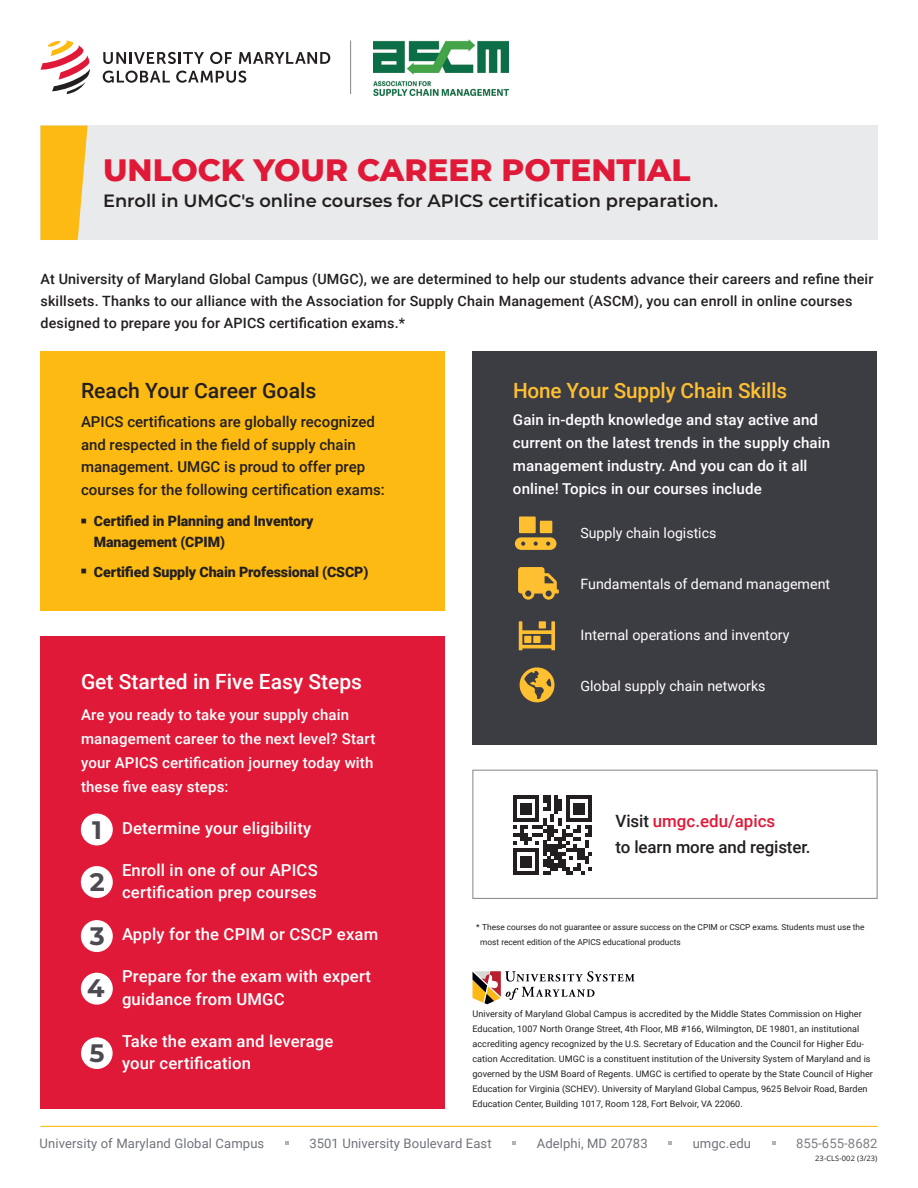
<style>
.page{position:relative;width:918px;height:1188px;background:#fff}
.page>*{position:absolute;margin:0;border:0;box-sizing:border-box;transform-origin:0 0}
.t1{font:800 31.5px "Montserrat";color:#e01938}
.t2{font:100 25.35px "Montserrat";color:#4c4950}
.t3{font:500 21px "Roboto";letter-spacing:-.01em;color:#fec031}
.t4{font:500 21px "Roboto";color:#fff}
.t5{font:500 21px "Roboto";color:#231f20}
.t6{font:600 17.85px "Montserrat";color:#231f20}
.t7{font:500 16.95px/26.2px "Roboto";letter-spacing:-.01em;color:#231f20}
.t8{font:500 16.5px/22.5px "Roboto";letter-spacing:.01em;color:#fff}
.t9{font:500 15px/22.8px "Roboto";letter-spacing:.005em;color:#fff}
.t10{font:500 15px/22.5px "Roboto";color:#231f20}
.t11{font:14.25px "Roboto";color:#fff}
.t12{font:900 14.25px/21px "Roboto";letter-spacing:-.005em;color:#231f20}
.t13{font:500 14.1px/22.5px "Roboto";letter-spacing:.01em;color:#231f20}
.t14{font:13.05px "Roboto";letter-spacing:.005em;color:#6f737a}
.t15{font:13.05px "Roboto";letter-spacing:.005em;color:#7c7e84}
.t16{font:9px/15px "Roboto";letter-spacing:.005em;color:#231f20}
.t17{font:8.4px/15px "Roboto";color:#231f20}
.t18{font:7.5px "Open Sans";letter-spacing:.01em;color:#231f20}
.s1{color:#e01938}
.s2{color:#fff}
</style>
<div class="page">
<svg style="left:103px;top:52px;width:101px;height:12px"></svg>
<svg style="left:210px;top:52px;width:22px;height:12px"></svg>
<svg style="left:239px;top:52px;width:91px;height:12px"></svg>
<svg style="left:103px;top:71px;width:67px;height:12px"></svg>
<svg style="left:176px;top:71px;width:70px;height:12px"></svg>
<svg style="left:41px;top:41px;width:49px;height:53px"></svg>
<hr style="left:350px;top:40px;width:1px;height:54px;background:#888489">
<img style="left:374px;top:40px;width:135px;height:56px">
<div style="left:40px;top:351px;width:406px;height:260px;background:#fcba13"></div>
<div style="left:40px;top:636px;width:406px;height:473px;background:#e01938"></div>
<div style="left:472px;top:351px;width:406px;height:393px;background:#3c3c43"></div>
<svg style="left:473px;top:971px;width:161px;height:33px"></svg>
<div style="left:81px;top:814px;width:32px;height:31px;background:#fff;border-radius:50%"></div>
<div style="left:81px;top:866px;width:32px;height:32px;background:#fff;border-radius:50%"></div>
<div style="left:81px;top:920px;width:32px;height:32px;background:#fff;border-radius:50%"></div>
<div style="left:81px;top:973px;width:32px;height:32px;background:#fff;border-radius:50%"></div>
<div style="left:81px;top:1037px;width:32px;height:32px;background:#fff;border-radius:50%"></div>
<hr style="left:40px;top:1126px;width:838px;height:1px;background:#fcba13">
<svg style="left:285px;top:1141px;width:4px;height:3px"></svg>
<svg style="left:668px;top:1141px;width:4px;height:3px"></svg>
<div style="left:40px;top:126px;width:838px;height:114px;background:#e9eaeb"></div>
<svg style="left:41px;top:126px;width:47px;height:114px;background:#f9bf2b"></svg>
<svg style="left:515px;top:517px;width:42px;height:33px"></svg>
<svg style="left:518px;top:567px;width:41px;height:33px"></svg>
<svg style="left:519px;top:621px;width:36px;height:29px"></svg>
<svg style="left:520px;top:667px;width:35px;height:35px"></svg>
<div style="left:472px;top:770px;width:406px;height:129px;border:1px solid #888489"></div>
<svg style="left:513px;top:795px;width:79px;height:80px"></svg>
<h1 class="t1" style="left:103px;top:147px;width:589px">UNLOCK YOUR CAREER POTENTIAL</h1>
<p class="t6" style="left:103px;top:188px;width:617px">Enroll in UMGC's online courses for APICS certification preparation.</p>
<p class="t13" style="left:40px;top:267px;width:834px">At University of Maryland Global Campus (UMGC), we are determined to help our students advance their careers and refine their skillsets. Thanks to our alliance with the Association for Supply Chain Management (ASCM), you can enroll in online courses designed to prepare you for APICS certification exams.*</p>
<h2 class="t5" style="left:81px;top:376px;width:237px">Reach Your Career Goals</h2>
<p class="t10" style="left:81px;top:410px;width:305px">APICS certifications are globally recognized and respected in the field of supply chain management. UMGC is proud to offer prep courses for the following certification exams:</p>
<p class="t12" style="left:94px;top:510px;width:221px;text-indent:-13px">■ Certified in Planning and Inventory<br>Management (CPIM)</p>
<p class="t12" style="left:81px;top:560px;width:289px">■ Certified Supply Chain Professional (CSCP)</p>
<h2 class="t4" style="left:81px;top:667px;width:283px">Get Started in Five Easy Steps</h2>
<p class="t9" style="left:81px;top:702px;width:296px;line-height:24px">Are you ready to take your supply chain management career to the next level? Start your APICS certification journey today with these five easy steps:</p>
<p class="t8" style="left:122px;top:816px;width:191px">Determine your eligibility</p>
<p class="t8" style="left:122px;top:858px;width:197px">Enroll in one of our APICS certification prep courses</p>
<p class="t8" style="left:122px;top:922px;width:258px">Apply for the CPIM or CSCP exam</p>
<p class="t8" style="left:122px;top:965px;width:251px">Prepare for the exam with expert guidance from UMGC</p>
<p class="t8" style="left:122px;top:1029px;width:213px">Take the exam and leverage your certification</p>
<p class="t2" style="left:92px;top:813px;width:11px">1</p>
<p class="t2" style="left:90px;top:865px;width:16px">2</p>
<p class="t2" style="left:90px;top:919px;width:16px">3</p>
<p class="t2" style="left:87px;top:971px;width:19px">4</p>
<p class="t2" style="left:89px;top:1036px;width:17px">5</p>
<h2 class="t3" style="left:513px;top:376px;width:276px">Hone Your Supply Chain Skills</h2>
<p class="t9" style="left:513px;top:408px;width:319px">Gain in-depth knowledge and stay active and current on the latest trends in the supply chain management industry. And you can do it all online! Topics in our courses include</p>
<p class="t11" style="left:580px;top:523px;width:137px">Supply chain logistics</p>
<p class="t11" style="left:580px;top:574px;width:251px">Fundamentals of demand management</p>
<p class="t11" style="left:580px;top:625px;width:211px">Internal operations and inventory</p>
<p class="t11" style="left:580px;top:676px;width:187px">Global supply chain networks</p>
<p class="t7" style="left:616px;top:807px;width:196px">Visit <span class="s1">umgc.edu/apics<br></span>to learn more and register.</p>
<p class="t17" style="left:480px;top:919px;width:386px;text-indent:-8px"><span class="s2">*</span>* These courses do not guarantee or assure success on the CPIM or CSCP exams. Students must use the most recent edition of the APICS educational products</p>
<p class="t16" style="left:472px;top:1006px;width:402px">University of Maryland Global Campus is accredited by the Middle States Commission on Higher Education, 1007 North Orange Street, 4th Floor, MB #166, Wilmington, DE 19801, an institutional accrediting agency recognized by the U.S. Secretary of Education and the Council for Higher Edu&shy;cation Accreditation. UMGC is a constituent institution of the University System of Maryland and is governed by the USM Board of Regents. UMGC is certified to operate by the State Council of Higher Education for Virginia (SCHEV). University of Maryland Global Campus, 9625 Belvoir Road, Barden Education Center, Building 1017, Room 128, Fort Belvoir, VA 22060.</p>
<p class="t14" style="left:40px;top:1134px;width:226px">University of Maryland Global Campus</p>
<p class="t14" style="left:309px;top:1134px;width:184px">3501 University Boulevard East</p>
<p class="t14" style="left:537px;top:1134px;width:112px">Adelphi, MD 20783</p>
<p class="t14" style="left:693px;top:1134px;width:60px">umgc.edu</p>
<p class="t15" style="left:796px;top:1134px;width:83px">855-655-8682</p>
<p class="t18" style="left:815px;top:1153px;width:64px">23-CLS-002 (3/23)</p>
</div>
